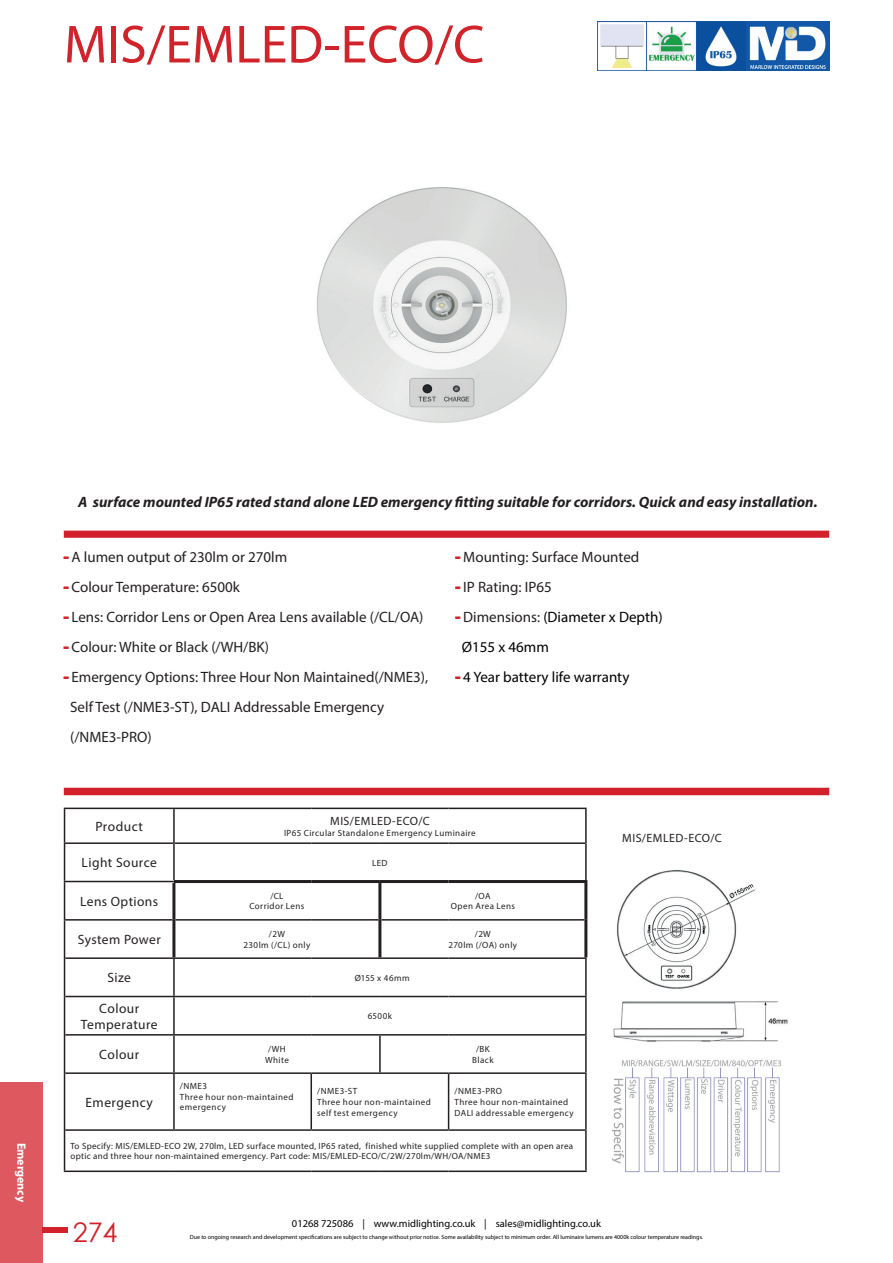
<style>
.page{position:relative;width:893px;height:1263px;background:#fff}
.page>*{position:absolute;margin:0;border:0;box-sizing:border-box;transform-origin:0 0}
.t1{font:54px "Myriad Pro";color:#d1232a}
.t2{font:27px "Century Gothic";color:#d2212a}
.t3{font:15px/30px "Myriad Pro";color:#231f20}
.t4{font:italic 700 15px "Myriad Pro";color:#231f20}
.t5{font:15px/30px "Myriad Pro";color:#000}
.t6{font:13.5px/16.2px "Myriad Pro";letter-spacing:.03em;color:#231f20;text-align:center}
.t7{font:12px "Myriad Pro";letter-spacing:.035em;color:#231f20}
.t8{font:700 12px "Myriad Pro";color:#fff}
.t9{font:10.5px "Myriad Pro";color:#000001}
.t10{font:9px/10.8px "Myriad Pro";letter-spacing:.045em;color:#231f20;text-align:center}
.t11{font:6px "Myriad Pro";color:#000001}
.s1{color:#d1232a}
.s2{color:#231f20}
</style>
<div class="page">
<div style="left:0;top:1082px;width:43px;height:181px;background:#dd585f"></div>
<div style="left:43px;top:1227px;width:25px;height:6px;background:#d2212a"></div>
<hr style="left:585px;top:809px;width:2px;height:34px;background:#231f20">
<hr style="left:585px;top:843px;width:2px;height:37px;background:#231f20">
<hr style="left:585px;top:1035px;width:2px;height:37px;background:#231f20">
<hr style="left:310px;top:1074px;width:2px;height:55px;background:#231f20">
<hr style="left:585px;top:1131px;width:2px;height:39px;background:#231f20">
<hr style="left:64px;top:809px;width:1px;height:33px;background:#231f20">
<hr style="left:64px;top:844px;width:1px;height:37px;background:#231f20">
<hr style="left:64px;top:882px;width:1px;height:37px;background:#231f20">
<hr style="left:64px;top:920px;width:1px;height:38px;background:#231f20">
<hr style="left:64px;top:958px;width:1px;height:38px;background:#231f20">
<hr style="left:64px;top:996px;width:1px;height:39px;background:#231f20">
<hr style="left:64px;top:1035px;width:1px;height:38px;background:#231f20">
<hr style="left:64px;top:1073px;width:1px;height:57px;background:#231f20">
<hr style="left:64px;top:1130px;width:1px;height:40px;background:#231f20">
<hr style="left:64px;top:808px;width:110px;height:1px;background:#231f20">
<hr style="left:174px;top:808px;width:137px;height:1px;background:#231f20">
<hr style="left:311px;top:808px;width:69px;height:1px;background:#231f20">
<hr style="left:380px;top:808px;width:69px;height:1px;background:#231f20">
<hr style="left:449px;top:808px;width:138px;height:1px;background:#231f20">
<hr style="left:64px;top:842px;width:109px;height:2px;background:#231f20">
<hr style="left:175px;top:842px;width:136px;height:2px;background:#231f20">
<hr style="left:311px;top:842px;width:69px;height:2px;background:#231f20">
<hr style="left:380px;top:842px;width:69px;height:2px;background:#231f20">
<hr style="left:449px;top:842px;width:136px;height:2px;background:#231f20">
<hr style="left:64px;top:881px;width:110px;height:1px;background:#231f20">
<hr style="left:64px;top:919px;width:108px;height:1px;background:#231f20">
<hr style="left:175px;top:919px;width:136px;height:1px;background:#231f20">
<hr style="left:311px;top:919px;width:67px;height:1px;background:#231f20">
<hr style="left:381px;top:919px;width:68px;height:1px;background:#231f20">
<hr style="left:449px;top:919px;width:135px;height:1px;background:#231f20">
<hr style="left:380px;top:880px;width:69px;height:3px;background:#231f20">
<hr style="left:449px;top:880px;width:138px;height:3px;background:#231f20">
<hr style="left:584px;top:883px;width:3px;height:37px;background:#231f20">
<hr style="left:584px;top:920px;width:3px;height:37px;background:#231f20">
<hr style="left:174px;top:880px;width:137px;height:3px;background:#231f20">
<hr style="left:311px;top:880px;width:69px;height:3px;background:#231f20">
<hr style="left:172px;top:883px;width:3px;height:37px;background:#231f20">
<hr style="left:378px;top:883px;width:3px;height:37px;background:#231f20">
<hr style="left:172px;top:920px;width:3px;height:37px;background:#231f20">
<hr style="left:378px;top:920px;width:3px;height:37px;background:#231f20">
<hr style="left:174px;top:957px;width:137px;height:2px;background:#231f20">
<hr style="left:173px;top:959px;width:2px;height:37px;background:#231f20">
<hr style="left:311px;top:957px;width:69px;height:2px;background:#231f20">
<hr style="left:380px;top:957px;width:69px;height:2px;background:#231f20">
<hr style="left:449px;top:957px;width:138px;height:2px;background:#231f20">
<hr style="left:585px;top:959px;width:2px;height:37px;background:#231f20">
<hr style="left:174px;top:996px;width:137px;height:1px;background:#231f20">
<hr style="left:173px;top:997px;width:2px;height:37px;background:#231f20">
<hr style="left:311px;top:996px;width:69px;height:1px;background:#231f20">
<hr style="left:380px;top:996px;width:69px;height:1px;background:#231f20">
<hr style="left:449px;top:996px;width:138px;height:1px;background:#231f20">
<hr style="left:585px;top:997px;width:2px;height:37px;background:#231f20">
<hr style="left:174px;top:1034px;width:137px;height:1px;background:#231f20">
<hr style="left:311px;top:1034px;width:69px;height:1px;background:#231f20">
<hr style="left:380px;top:1034px;width:69px;height:1px;background:#231f20">
<hr style="left:449px;top:1034px;width:138px;height:1px;background:#231f20">
<hr style="left:65px;top:957px;width:109px;height:2px;background:#231f20">
<hr style="left:65px;top:996px;width:109px;height:1px;background:#231f20">
<hr style="left:65px;top:1034px;width:109px;height:1px;background:#231f20">
<hr style="left:65px;top:1072px;width:109px;height:2px;background:#231f20">
<hr style="left:174px;top:1072px;width:137px;height:2px;background:#231f20">
<hr style="left:311px;top:1072px;width:69px;height:2px;background:#231f20">
<hr style="left:380px;top:1072px;width:69px;height:2px;background:#231f20">
<hr style="left:449px;top:1072px;width:138px;height:2px;background:#231f20">
<hr style="left:65px;top:1129px;width:109px;height:2px;background:#231f20">
<hr style="left:174px;top:1129px;width:137px;height:2px;background:#231f20">
<hr style="left:311px;top:1129px;width:69px;height:2px;background:#231f20">
<hr style="left:380px;top:1129px;width:69px;height:2px;background:#231f20">
<hr style="left:449px;top:1129px;width:138px;height:2px;background:#231f20">
<hr style="left:173px;top:809px;width:2px;height:34px;background:#231f20">
<hr style="left:173px;top:843px;width:2px;height:37px;background:#231f20">
<hr style="left:173px;top:1035px;width:2px;height:37px;background:#231f20">
<hr style="left:379px;top:1035px;width:2px;height:37px;background:#231f20">
<hr style="left:173px;top:1074px;width:2px;height:55px;background:#231f20">
<hr style="left:448px;top:1074px;width:1px;height:55px;background:#231f20">
<hr style="left:585px;top:1074px;width:2px;height:55px;background:#231f20">
<hr style="left:64px;top:1170px;width:110px;height:2px;background:#231f20">
<hr style="left:174px;top:1170px;width:137px;height:2px;background:#231f20">
<hr style="left:311px;top:1170px;width:69px;height:2px;background:#231f20">
<hr style="left:380px;top:1170px;width:69px;height:2px;background:#231f20">
<hr style="left:449px;top:1170px;width:138px;height:2px;background:#231f20">
<img style="left:613px;top:1060px;width:168px;height:112px">
<div style="left:64px;top:531px;width:765px;height:7px;background:#d2212a;border:2px solid #d2212a"></div>
<div style="left:64px;top:788px;width:765px;height:7px;background:#d2212a"></div>
<img style="left:316px;top:187px;width:251px;height:236px">
<img style="left:613px;top:1001px;width:175px;height:41px">
<img style="left:597px;top:21px;width:232px;height:50px">
<img style="left:617px;top:870px;width:139px;height:119px">
<h1 class="t1" style="left:64px;top:11px;width:422px">MIS/EMLED-ECO/C</h1>
<h3 class="t8" style="left:29px;top:1142px;width:61px;rotate:90deg">Emergency</h3>
<h3 class="t4" style="left:78px;top:492px;width:741px">A surface mounted IP65 rated stand alone LED emergency fitting suitable for corridors. Quick and easy installation.</h3>
<h3 class="t3" style="left:64px;top:541px;width:225px"><span class="s1">-</span> A lumen output of 230lm or 270lm</h3>
<h3 class="t3" style="left:64px;top:571px;width:178px"><span class="s1">-</span> Colour Temperature: 6500k</h3>
<h3 class="t3" style="left:64px;top:601px;width:361px"><span class="s1">-</span> Lens: Corridor Lens or Open Area Lens available (/CL/OA)</h3>
<h3 class="t3" style="left:64px;top:631px;width:207px"><span class="s1">-</span> Colour: White or Black (/WH/BK)</h3>
<h3 class="t3" style="left:70px;top:661px;width:360px;text-indent:-6px"><span class="s1">-</span> Emergency Options: Three Hour Non Maintained(/NME3),<br>Self Test (/NME3-ST), DALI Addressable Emergency (/NME3-PRO)</h3>
<h3 class="t3" style="left:455px;top:541px;width:185px"><span class="s1">-</span> Mounting: Surface Mounted</h3>
<h3 class="t3" style="left:455px;top:571px;width:98px"><span class="s1">-</span> IP Rating: IP65</h3>
<h3 class="t5" style="left:462px;top:601px;width:202px;text-indent:-6px"><span class="s1">-</span> <span class="s2">Dimensions:</span> (Diameter x Depth)<br>Ø155 x 46mm</h3>
<h3 class="t5" style="left:455px;top:661px;width:175px"><span class="s1">-</span> 4 Year battery life warranty</h3>
<h3 class="t6" style="left:95px;top:818px;width:49px">Product</h3>
<h3 class="t7" style="left:330px;top:813px;width:101px">MIS/EMLED-ECO/C</h3>
<p class="t10" style="left:284px;top:827px;width:193px">IP65 Circular Standalone Emergency Luminaire</p>
<h3 class="t6" style="left:82px;top:854px;width:77px">Light Source</h3>
<p class="t10" style="left:372px;top:857px;width:17px">LED</p>
<h3 class="t6" style="left:80px;top:893px;width:79px">Lens Options</h3>
<p class="t10" style="left:249px;top:890px;width:57px">/CL<br>Corridor Lens</p>
<p class="t10" style="left:451px;top:890px;width:66px">/OA<br>Open Area Lens</p>
<h3 class="t6" style="left:78px;top:931px;width:85px">System Power</h3>
<p class="t10" style="left:244px;top:928px;width:68px">/2W<br>230lm (/CL) only</p>
<p class="t10" style="left:449px;top:928px;width:70px">/2W<br>270lm (/OA) only</p>
<h3 class="t6" style="left:107px;top:969px;width:25px">Size</h3>
<p class="t10" style="left:355px;top:972px;width:56px">Ø155 x 46mm</p>
<h3 class="t6" style="left:81px;top:1000px;width:78px">Colour<br>Temperature</h3>
<p class="t10" style="left:368px;top:1010px;width:26px">6500k</p>
<h3 class="t6" style="left:99px;top:1046px;width:41px">Colour</h3>
<p class="t10" style="left:265px;top:1043px;width:25px">/WH<br>White</p>
<p class="t10" style="left:472px;top:1043px;width:23px">/BK<br>Black</p>
<h3 class="t6" style="left:86px;top:1094px;width:69px">Emergency</h3>
<p class="t10" style="left:180px;top:1080px;width:115px;text-align:left">/NME3<br>Three hour non-maintained emergency</p>
<p class="t10" style="left:317px;top:1085px;width:115px;text-align:left">/NME3-ST<br>Three hour non-maintained self test emergency</p>
<p class="t10" style="left:455px;top:1085px;width:121px;text-align:left">/NME3-PRO<br>Three hour non-maintained<br>DALI addressable emergency</p>
<p class="t10" style="left:71px;top:1140px;width:504px;text-align:left">To Specify: MIS/EMLED-ECO 2W, 270lm, LED surface mounted, IP65 rated, finished white supplied complete with an open area optic and three hour non-maintained emergency. Part code: MIS/EMLED-ECO/C/2W/270lm/WH/OA/NME3</p>
<h3 class="t7" style="left:622px;top:831px;width:101px">MIS/EMLED-ECO/C</h3>
<h2 class="t2" style="left:73px;top:1213px;width:46px">274</h2>
<p class="t9" style="left:292px;top:1217px;width:310px">01268 725086 | www.midlighting.co.uk | sales@midlighting.co.uk</p>
<p class="t11" style="left:190px;top:1233px;width:515px">Due to ongoing research and development specifications are subject to change without prior notice. Some availability subject to minimum order. All luminaire lumens are 4000k colour temperature readings.</p>
</div>
